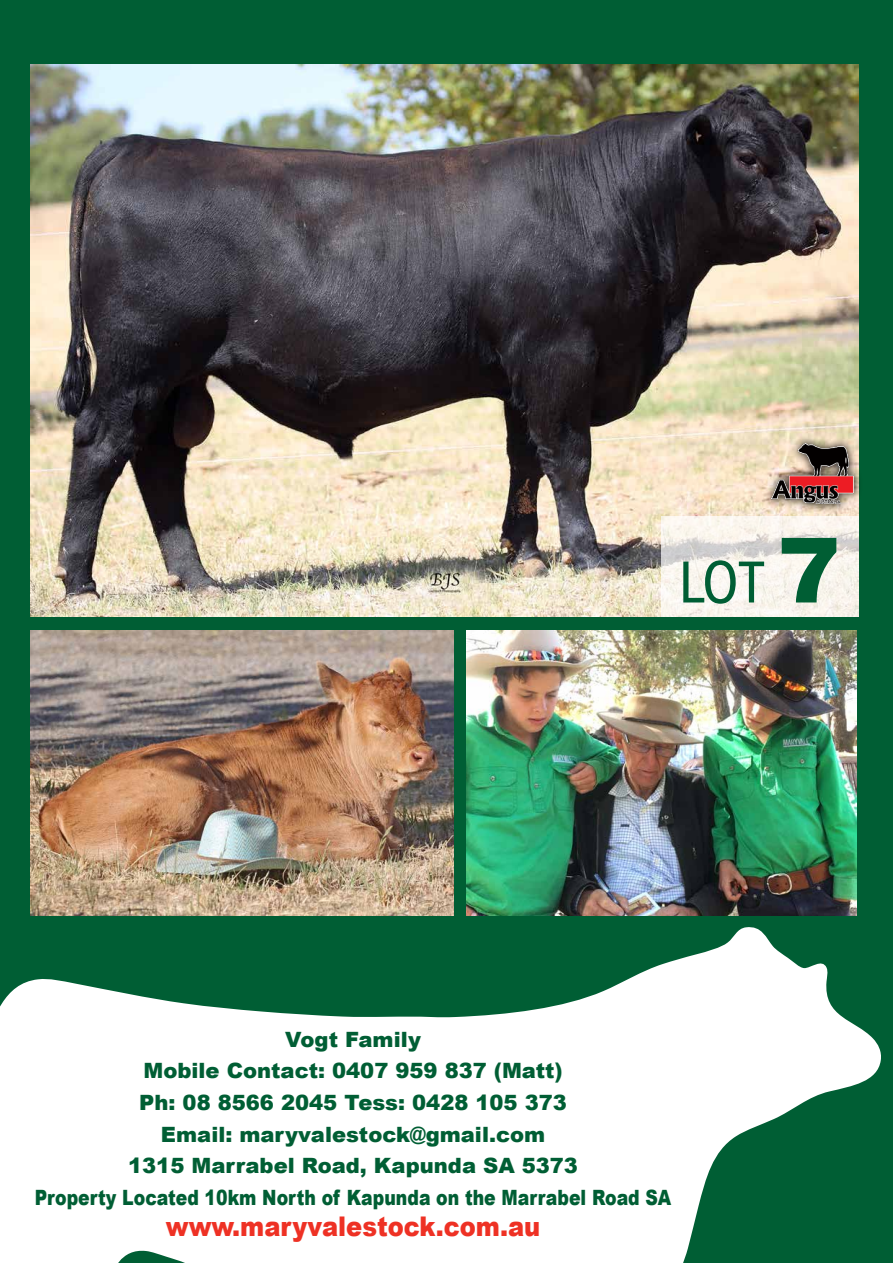
<style>
.page{position:relative;width:893px;height:1263px;background:#005e34}
.page>*{position:absolute;margin:0;border:0;box-sizing:border-box;transform-origin:0 0}
.t1{font:58.5px "Pragmatica Cond";color:#005e34}
.t2{font:900 27.15px "Arial";color:#ee3124;scale:.89 1}
.t3{font:900 21.15px/31.7px "Arial";color:#005e34;text-align:center}
.s1{font-family:"Pragmatica";font-weight:900;font-size:92.25px}
</style>
<div class="page">
<svg style="left:0;top:911px;width:881px;height:352px;fill:#fff"></svg>
<img style="left:467px;top:630px;width:390px;height:286px">
<img style="left:31px;top:65px;width:828px;height:552px">
<svg style="left:662px;top:516px;width:197px;height:100px;background:#f3eee9"></svg>
<div style="left:763px;top:435px;width:100px;height:78px;background:#000;opacity:.75"></div>
<img style="left:772px;top:444px;width:87px;height:60px">
<img style="left:31px;top:630px;width:422px;height:286px">
<h1 class="t1" style="left:679px;top:546px;width:165px">LOT <span class="s1">7</span></h1>
<p class="t3" style="left:35px;top:1023px;width:638px">Vogt Family<br>Mobile Contact: 0407 959 837 (Matt)<br>Ph: 08 8566 2045 Tess: 0428 105 373<br>Email: maryvalestock@gmail.com<br>1315 Marrabel Road, Kapunda SA 5373<br>Property Located 10km North of Kapunda on the Marrabel Road SA</p>
<p class="t2" style="left:166px;top:1207px;width:422px">www.maryvalestock.com.au</p>
</div>
